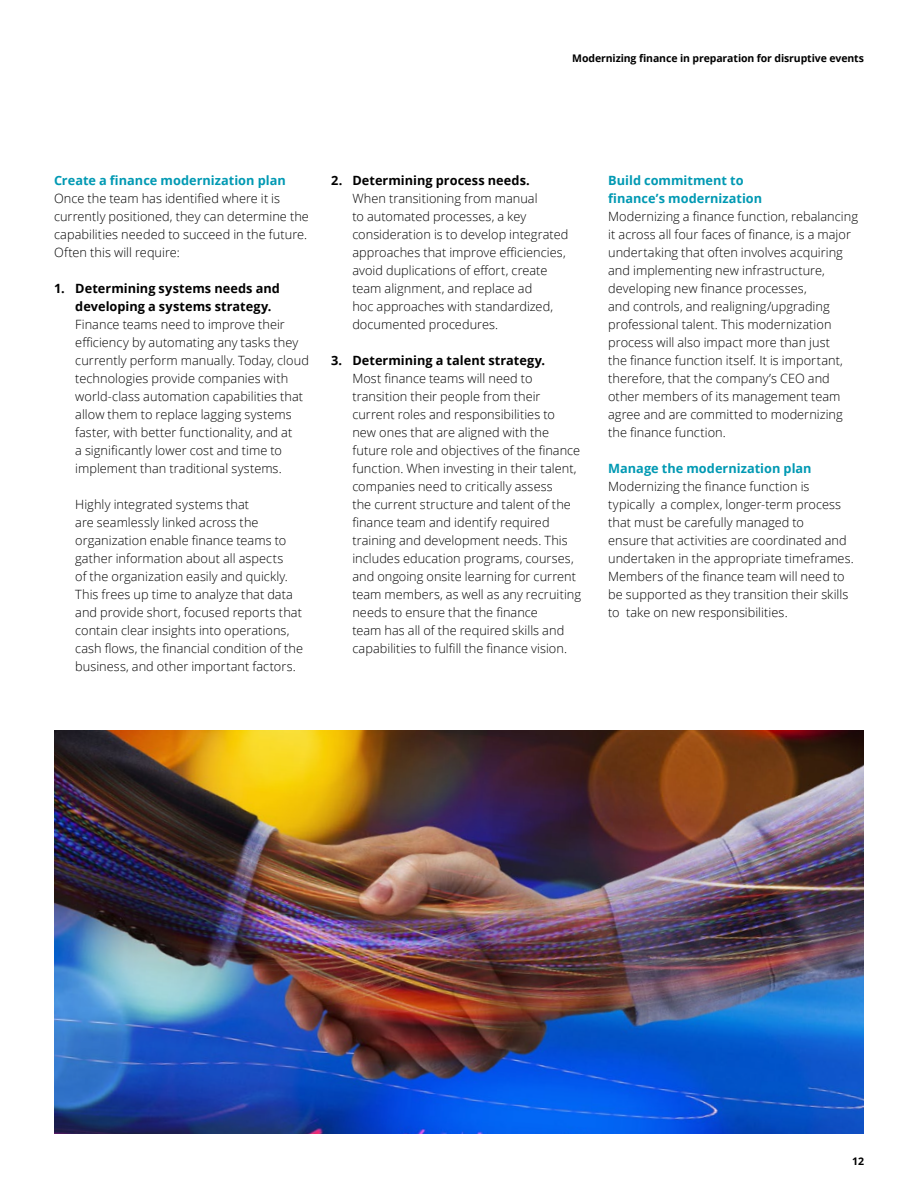
<style>
.page{position:relative;width:918px;height:1188px;background:#fff}
.page>*{position:absolute;margin:0;border:0;box-sizing:border-box;transform-origin:0 0}
.t1{font:300 12.75px/18px "Open Sans";letter-spacing:.005em;color:#000}
.t2{font:700 12.75px/18px "Open Sans";letter-spacing:.005em;color:#000}
.t3{font:700 12.75px/18px "Open Sans";color:#0099b3}
.t4{font:700 10.5px "Open Sans";letter-spacing:-.01em;color:#000}
</style>
<div class="page">
<img style="left:54px;top:730px;width:810px;height:404px">
<p class="t4" style="left:572px;top:51px;width:293px">Modernizing finance in preparation for disruptive events</p>
<p class="t3" style="left:54px;top:171px;width:233px">Create a finance modernization plan</p>
<p class="t1" style="left:54px;top:189px;width:256px">Once the team has identified where it is currently positioned, they can determine the capabilities needed to succeed in the future.<br>Often this will require:</p>
<p class="t2" style="left:75px;top:279px;width:206px;text-indent:-21px">1. Determining systems needs and developing a systems strategy.</p>
<p class="t1" style="left:75px;top:315px;width:235px">Finance teams need to improve their efficiency by automating any tasks they currently perform manually. Today, cloud technologies provide companies with world-class automation capabilities that allow them to replace lagging systems faster, with better functionality, and at<br>a significantly lower cost and time to implement than traditional systems.</p>
<p class="t1" style="left:75px;top:495px;width:229px">Highly integrated systems that<br>are seamlessly linked across the organization enable finance teams to gather information about all aspects<br>of the organization easily and quickly.<br>This frees up time to analyze that data and provide short, focused reports that contain clear insights into operations, cash flows, the financial condition of the business, and other important factors.</p>
<p class="t2" style="left:331px;top:171px;width:200px">2. Determining process needs.</p>
<p class="t1" style="left:352px;top:189px;width:218px">When transitioning from manual<br>to automated processes, a key consideration is to develop integrated approaches that improve efficiencies, avoid duplications of effort, create team alignment, and replace ad<br>hoc approaches with standardized, documented procedures.</p>
<p class="t2" style="left:331px;top:351px;width:216px">3. Determining a talent strategy.</p>
<p class="t1" style="left:352px;top:369px;width:230px">Most finance teams will need to transition their people from their current roles and responsibilities to new ones that are aligned with the future role and objectives of the finance function. When investing in their talent, companies need to critically assess<br>the current structure and talent of the finance team and identify required training and development needs. This includes education programs, courses, and ongoing onsite learning for current team members, as well as any recruiting needs to ensure that the finance<br>team has all of the required skills and capabilities to fulfill the finance vision.</p>
<p class="t3" style="left:608px;top:171px;width:156px">Build commitment to finance’s modernization</p>
<p class="t1" style="left:608px;top:207px;width:251px">Modernizing a finance function, rebalancing it across all four faces of finance, is a major undertaking that often involves acquiring and implementing new infrastructure, developing new finance processes,<br>and controls, and realigning/upgrading professional talent. This modernization process will also impact more than just<br>the finance function itself. It is important, therefore, that the company’s CEO and other members of its management team agree and are committed to modernizing the finance function.</p>
<p class="t3" style="left:608px;top:459px;width:205px">Manage the modernization plan</p>
<p class="t1" style="left:608px;top:477px;width:247px">Modernizing the finance function is typically a complex, longer-term process that must be carefully managed to<br>ensure that activities are coordinated and undertaken in the appropriate timeframes.<br>Members of the finance team will need to be supported as they transition their skills to take on new responsibilities.</p>
<p class="t4" style="left:852px;top:1154px;width:13px">12</p>
</div>
